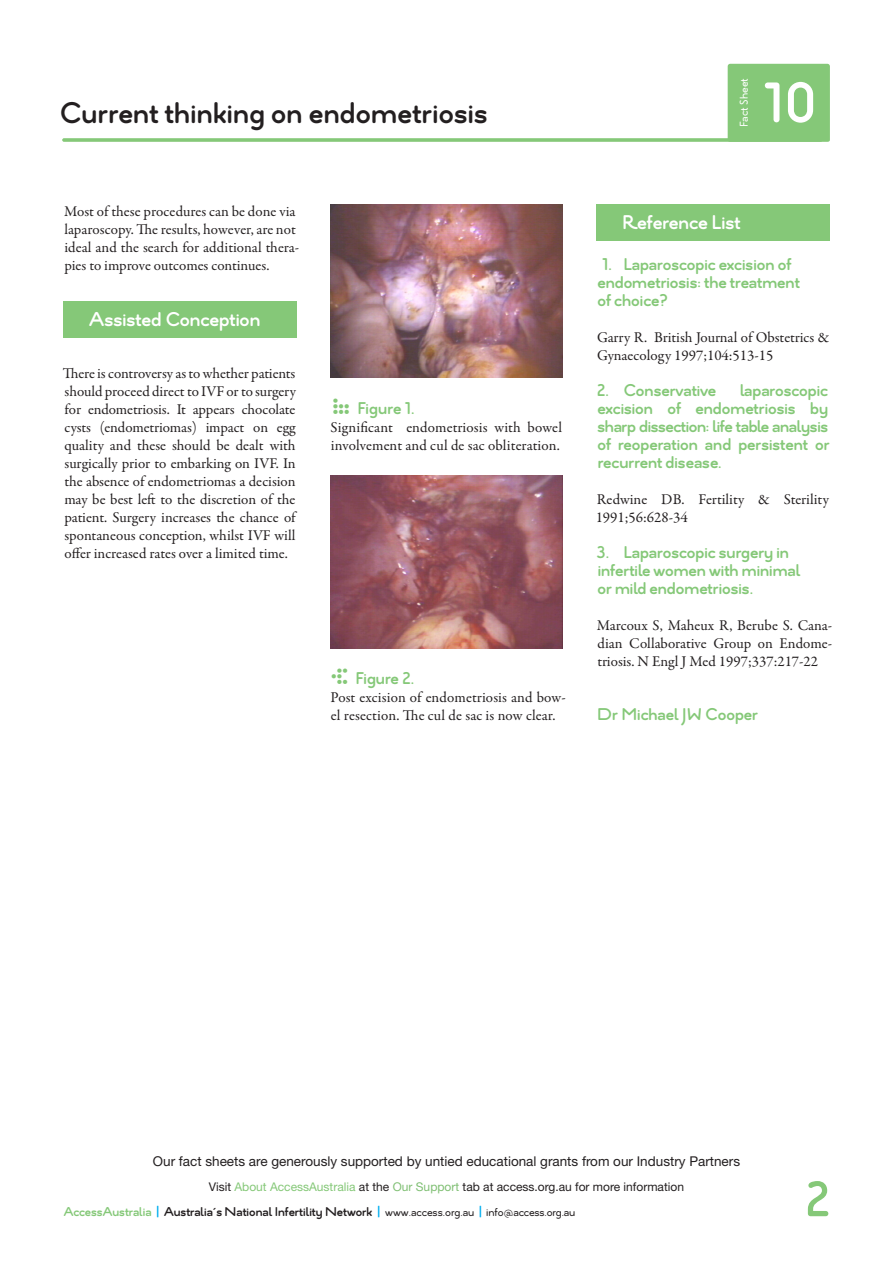
<style>
.page{position:relative;width:893px;height:1263px;background:#fff}
.page>*{position:absolute;margin:0;border:0;box-sizing:border-box;transform-origin:0 0}
.t1{font:700 60px "Estilo Text";color:#fff}
.t2{font:700 52.5px "Estilo Text";color:#85c878}
.t3{font:45px "Access Dots";color:#85c878}
.t4{font:700 31.5px "Estilo Text";letter-spacing:.01em;color:#231f20}
.t5{font:700 21px "Estilo Text";color:#fff}
.t6{font:700 18px/18px "Estilo Text";color:#85c878;text-align:justify}
.t7{font:15px/18px "Garamond Premr Pro";color:#231f20}
.t8{font:700 13.5px "Estilo Text";color:#231f20}
.t9{font:13.5px "Helvetica Neue LT";color:#231f20}
.t10{font:12px "Helvetica Neue LT";color:#231f20}
.t11{font:12px "Estilo Text";letter-spacing:.01em;color:#fff}
.s1{color:#85c878}
.s2{color:#7fbf73}
.s3{color:#00aeef}
.s4{font-weight:400;font-size:12px}
</style>
<div class="page">
<svg style="left:62px;top:138px;width:760px;height:4px;background:#90cd85"></svg>
<div style="left:728px;top:64px;width:102px;height:78px;background:#85c878;border-radius:2px"></div>
<div style="left:63px;top:301px;width:234px;height:37px;background:#85c878"></div>
<div style="left:596px;top:204px;width:234px;height:37px;background:#85c878"></div>
<img style="left:330px;top:204px;width:233px;height:173px">
<img style="left:330px;top:475px;width:233px;height:173px">
<p class="t4" style="left:60px;top:94px;width:430px">Current thinking on endometriosis</p>
<p class="t7" style="left:64px;top:203px;width:237px">Most of these procedures can be done via laparoscopy. The results, however, are not ideal and the search for additional thera&shy;pies to improve outcomes continues.</p>
<p class="t5" style="left:89px;top:307px;width:173px">Assisted Conception</p>
<p class="t7" style="left:63px;top:365px;width:235px;text-align:justify">There is controversy as to whether patients should proceed direct to IVF or to surgery for endometriosis. It appears chocolate cysts (endometriomas) impact on egg quality and these should be dealt with surgically prior to embarking on IVF. In the absence of endometriomas a decision may be best left to the discretion of the patient. Surgery increases the chance of spontaneous conception, whilst IVF will offer increased rates over a limited time.</p>
<p class="t3" style="left:333px;top:372px;width:20px">a</p>
<p class="t6" style="left:357px;top:399px;width:59px">Figure 1.</p>
<p class="t7" style="left:331px;top:419px;width:233px">Significant endometriosis with bowel involvement and cul de sac obliteration.</p>
<p class="t3" style="left:332px;top:642px;width:20px">p</p>
<p class="t6" style="left:356px;top:669px;width:60px">Figure 2.</p>
<p class="t7" style="left:330px;top:689px;width:237px">Post excision of endometriosis and bow&shy;el resection. The cul de sac is now clear.</p>
<p class="t11" style="left:737px;top:127px;width:50px;rotate:-90deg">Fact Sheet</p>
<p class="t1" style="left:764px;top:66px;width:54px">10</p>
<p class="t5" style="left:622px;top:210px;width:120px">Reference List</p>
<p class="t6" style="left:602px;top:255px;width:191px">1. Laparoscopic excision of</p>
<p class="t6" style="left:597px;top:273px;width:204px">endometriosis: the treatment</p>
<p class="t6" style="left:597px;top:291px;width:72px">of choice?</p>
<p class="t7" style="left:597px;top:329px;width:234px">Garry R. British Journal of Obstetrics &amp;<br>Gynaecology 1997;104:513-15</p>
<p class="t6" style="left:597px;top:381px;width:121px">2. Conservative</p>
<p class="t6" style="left:597px;top:381px;width:234px;text-indent:143px">laparoscopic excision of endometriosis by sharp dissection: life table analysis of reoperation and persistent or recurrent disease.</p>
<p class="t7" style="left:596px;top:491px;width:235px">Redwine DB. Fertility &amp; Sterility<br>1991;56:628-34</p>
<p class="t6" style="left:596px;top:543px;width:194px">3. Laparoscopic surgery in</p>
<p class="t6" style="left:598px;top:561px;width:204px">infertile women with minimal</p>
<p class="t6" style="left:597px;top:579px;width:157px">or mild endometriosis.</p>
<p class="t7" style="left:597px;top:617px;width:237px;text-align:justify">Marcoux S, Maheux R, Berube S. Cana&shy;dian Collaborative Group on Endome&shy;triosis. N Engl J Med 1997;337:217-22</p>
<p class="t6" style="left:597px;top:705px;width:162px">Dr Michael JW Cooper</p>
<p class="t9" style="left:153px;top:1153px;width:589px">Our fact sheets are generously supported by untied educational grants from our Industry Partners</p>
<p class="t10" style="left:209px;top:1180px;width:477px">Visit <span class="s1">About AccessAustralia</span> at the <span class="s2">Our Support</span> tab at access.org.au for more information</p>
<p class="t8" style="left:64px;top:1204px;width:513px"><span class="s1">AccessAustralia</span> <span class="s3">|</span> Australia´s National Infertility Network <span class="s3">|</span> <span class="s4">www.access.org.au</span> <span class="s3">|</span> <span class="s4">info@access.org.au</span></p>
<p class="t2" style="left:805px;top:1167px;width:27px">2</p>
</div>
